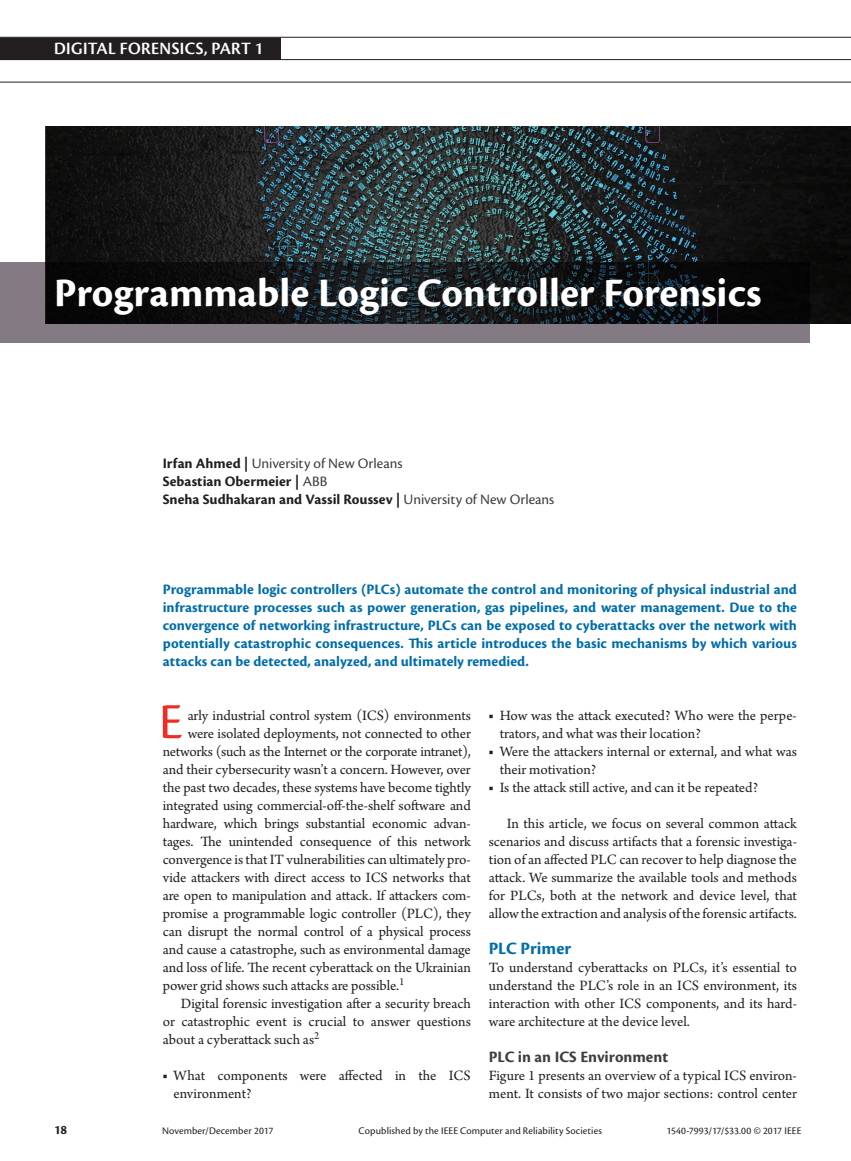
<style>
.page{position:relative;width:851px;height:1161px;background:#fff}
.page>*{position:absolute;margin:0;border:0;box-sizing:border-box;transform-origin:0 0}
.t1{font:52.35px "Cronos Pro";color:#ee2e22}
.t2{font:700 42px "Cronos Pro";letter-spacing:.005em;color:#fff}
.t3{font:18px "Cronos Pro Semibold Disp";letter-spacing:.02em;color:#fff}
.t4{font:700 18px "Cronos Pro";color:#006daa}
.t5{font:700 16.5px "Cronos Pro";color:#3e3e3f}
.t6{font:15px/18px "Arno Pro";letter-spacing:-.005em;color:#231f20}
.t7{font:700 15px/18px "Cronos Pro";letter-spacing:.005em;color:#006daa;text-align:justify}
.t8{font:700 15px/18px "Cronos Pro";color:#231f20}
.t9{font:700 13.5px "Cronos Pro";color:#231f20}
.t10{font:10.5px "Cronos Pro";letter-spacing:.01em;color:#231f20}
.s1{font-weight:400;color:#3e3e3f}
</style>
<div class="page">
<hr style="left:0;top:37px;width:850px;height:1px;background:#231f20">
<hr style="left:0;top:59px;width:850px;height:1px;background:#231f20">
<hr style="left:0;top:82px;width:850px;height:1px;background:#231f20">
<div style="left:0;top:38px;width:281px;height:22px;background:#231f20"></div>
<img style="left:45px;top:126px;width:805px;height:198px">
<svg style="left:0;top:262px;width:810px;height:81px;background:#303035"></svg>
<p class="t3" style="left:54px;top:38px;width:211px">DIGITAL FORENSICS, PART 1</p>
<h2 class="t2" style="left:54px;top:269px;width:709px">Programmable Logic Controller Forensics</h2>
<p class="t8" style="left:163px;top:455px;width:393px">Irfan Ahmed | <span class="s1">University of New Orleans<br></span>Sebastian Obermeier | <span class="s1">ABB<br></span>Sneha Sudhakaran and Vassil Roussev | <span class="s1">University of New Orleans</span></p>
<p class="t7" style="left:163px;top:581px;width:635px">Programmable logic controllers (PLCs) automate the control and monitoring of physical industrial and infrastructure processes such as power generation, gas pipelines, and water management. Due to the convergence of networking infrastructure, PLCs can be exposed to cyberattacks over the network with potentially catastrophic consequences. This article introduces the basic mechanisms by which various attacks can be detected, analyzed, and ultimately remedied.</p>
<h1 class="t1" style="left:159px;top:692px;width:25px">E</h1>
<p class="t6" style="left:188px;top:707px;width:284px">arly industrial control system (ICS) environments</p>
<p class="t6" style="left:499px;top:707px;width:299px;text-indent:-11px">■ How was the attack executed? Who were the perpe&shy;trators, and what was their location?</p>
<p class="t6" style="left:499px;top:743px;width:299px;text-indent:-11px">■ Were the attackers internal or external, and what was their motivation?</p>
<p class="t6" style="left:489px;top:779px;width:271px">■ Is the attack still active, and can it be repeated?</p>
<p class="t6" style="left:489px;top:815px;width:309px;text-align:justify;text-indent:18px">In this article, we focus on several common attack scenarios and discuss artifacts that a forensic investiga&shy;tion of an affected PLC can recover to help diagnose the attack. We summarize the available tools and methods for PLCs, both at the network and device level, that allow the extraction and analysis of the forensic artifacts.</p>
<p class="t4" style="left:489px;top:938px;width:84px">PLC Primer</p>
<p class="t6" style="left:489px;top:959px;width:309px;text-align:justify">To understand cyberattacks on PLCs, it’s essential to understand the PLC’s role in an ICS environment, its interaction with other ICS components, and its hard&shy;ware architecture at the device level.</p>
<p class="t5" style="left:489px;top:1047px;width:181px">PLC in an ICS Environment</p>
<p class="t6" style="left:489px;top:1067px;width:309px">Figure 1 presents an overview of a typical ICS environ&shy;ment. It consists of two major sections: control center</p>
<p class="t6" style="left:188px;top:725px;width:284px">were isolated deployments, not connected to other</p>
<p class="t6" style="left:163px;top:743px;width:309px">networks (such as the Internet or the corporate intranet),</p>
<p class="t6" style="left:163px;top:761px;width:309px">and their cybersecurity wasn’t a concern. However, over</p>
<p class="t6" style="left:163px;top:779px;width:309px">the past two decades, these systems have become tightly</p>
<p class="t6" style="left:163px;top:797px;width:309px">integrated using commercial-off-the-shelf software and</p>
<p class="t6" style="left:163px;top:815px;width:309px">hardware, which brings substantial economic advan-</p>
<p class="t6" style="left:163px;top:833px;width:309px">tages. The unintended consequence of this network</p>
<p class="t6" style="left:163px;top:851px;width:309px">convergence is that IT vulnerabilities can ultimately pro-</p>
<p class="t6" style="left:163px;top:869px;width:309px">vide attackers with direct access to ICS networks that</p>
<p class="t6" style="left:163px;top:887px;width:309px">are open to manipulation and attack. If attackers com-</p>
<p class="t6" style="left:163px;top:905px;width:309px">promise a programmable logic controller (PLC), they</p>
<p class="t6" style="left:163px;top:923px;width:309px">can disrupt the normal control of a physical process</p>
<p class="t6" style="left:163px;top:941px;width:309px">and cause a catastrophe, such as environmental damage</p>
<p class="t6" style="left:163px;top:959px;width:309px">and loss of life. The recent cyberattack on the Ukrainian</p>
<p class="t6" style="left:163px;top:977px;width:243px">power grid shows such attacks are possible.<sup>1</sup></p>
<p class="t6" style="left:181px;top:995px;width:291px">Digital forensic investigation after a security breach</p>
<p class="t6" style="left:163px;top:1013px;width:309px">or catastrophic event is crucial to answer questions</p>
<p class="t6" style="left:163px;top:1031px;width:158px">about a cyberattack such as<sup>2</sup></p>
<p class="t6" style="left:173px;top:1067px;width:299px;text-indent:-11px">■ What components were affected in the ICS environment?</p>
<p class="t9" style="left:54px;top:1122px;width:15px">18</p>
<p class="t10" style="left:162px;top:1125px;width:113px">November/December 2017</p>
<p class="t10" style="left:358px;top:1125px;width:245px">Copublished by the IEEE Computer and Reliability Societies</p>
<p class="t10" style="left:666px;top:1125px;width:136px">1540-7993/17/$33.00 © 2017 IEEE</p>
</div>
